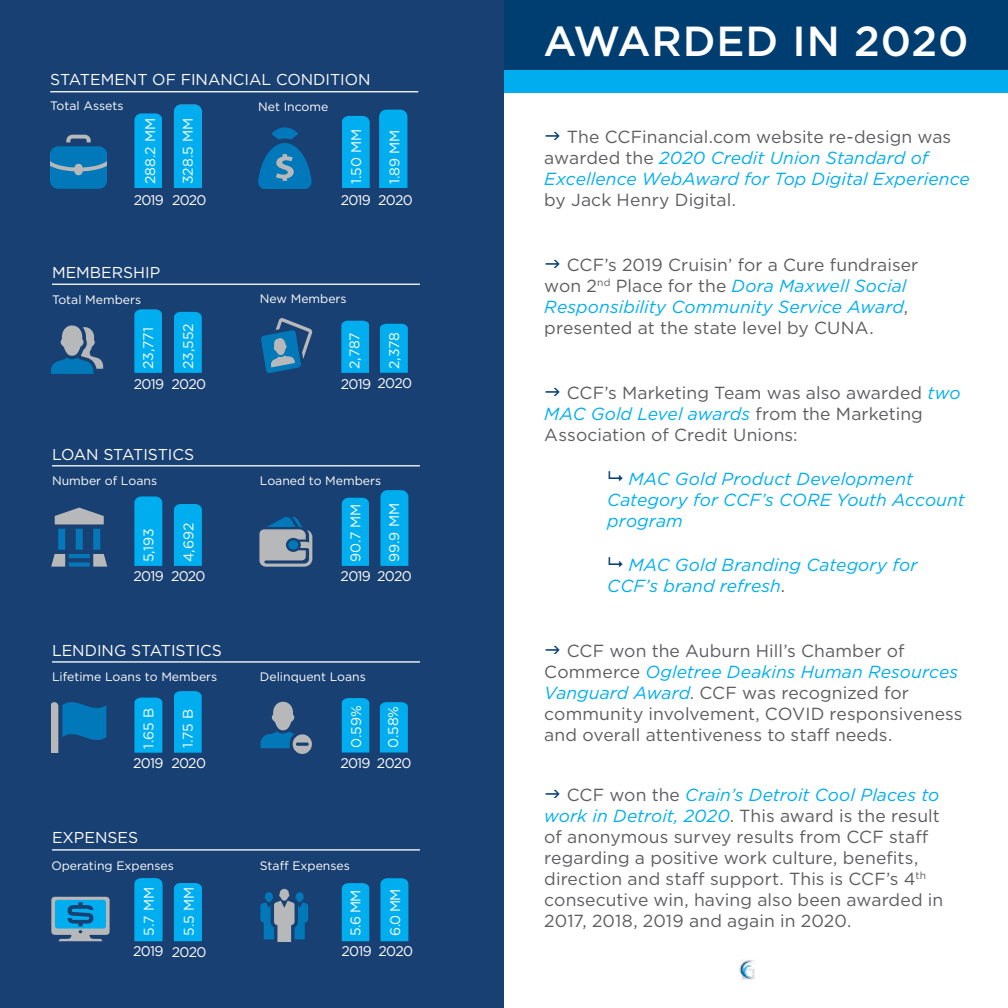
<style>
.page{position:relative;width:1008px;height:1008px;background:#fff}
.page>*{position:absolute;margin:0;border:0;box-sizing:border-box;transform-origin:0 0}
.t1{font:700 42px "Gotham";letter-spacing:.02em;color:#fff}
.t2{font:500 42px "Gotham";letter-spacing:.02em;color:#fff}
.t3{font:17.5px/21px "Gotham";letter-spacing:.005em;color:#5d5d60}
.t4{font:italic 17.5px/21px "Gotham";letter-spacing:.005em;color:#00aeef}
.t5{font:15.75px "Gotham";color:#fff}
.t6{font:14px "Gotham";letter-spacing:-.05em;color:#fff}
.t7{font:12.25px "Gotham";color:#fff}
.s1{font-style:normal;color:#5d5d60}
.s2{font-style:italic;color:#00aeef}
</style>
<div class="page">
<div style="left:0;top:0;width:504px;height:1008px;background:#194072"></div>
<svg style="left:380px;top:702px;width:28px;height:51px"></svg>
<svg style="left:342px;top:698px;width:27px;height:55px"></svg>
<div style="left:134px;top:698px;width:28px;height:55px;background:#00aeef"></div>
<svg style="left:51px;top:702px;width:55px;height:51px"></svg>
<svg style="left:261px;top:702px;width:51px;height:52px"></svg>
<svg style="left:174px;top:691px;width:28px;height:62px;background:#00abeb"></svg>
<hr style="left:52px;top:661px;width:368px;height:2px;background:#fff">
<svg style="left:51px;top:508px;width:56px;height:59px"></svg>
<svg style="left:259px;top:517px;width:53px;height:50px"></svg>
<div style="left:174px;top:504px;width:28px;height:62px;background:#00aeef"></div>
<svg style="left:134px;top:496px;width:28px;height:70px;background:#00aaeb"></svg>
<div style="left:342px;top:498px;width:27px;height:68px;background:#00aeef"></div>
<hr style="left:52px;top:465px;width:368px;height:1px;background:#fff">
<div style="left:380px;top:490px;width:28px;height:76px;background:#00aeef"></div>
<div style="left:342px;top:116px;width:28px;height:72px;background:#00aeef"></div>
<div style="left:174px;top:105px;width:28px;height:83px;background:#00aeef"></div>
<div style="left:134px;top:113px;width:28px;height:75px;background:#00aeef"></div>
<hr style="left:50px;top:91px;width:368px;height:1px;background:#fff">
<div style="left:379px;top:110px;width:28px;height:78px;background:#00aeef"></div>
<svg style="left:258px;top:127px;width:54px;height:62px"></svg>
<svg style="left:50px;top:135px;width:57px;height:54px"></svg>
<svg style="left:51px;top:325px;width:52px;height:49px"></svg>
<svg style="left:261px;top:318px;width:51px;height:55px"></svg>
<svg style="left:380px;top:324px;width:28px;height:49px"></svg>
<svg style="left:341px;top:321px;width:28px;height:52px"></svg>
<div style="left:174px;top:312px;width:28px;height:61px;background:#00aeef"></div>
<svg style="left:134px;top:309px;width:28px;height:64px;background:#00aaeb"></svg>
<hr style="left:52px;top:284px;width:368px;height:1px;background:#fff">
<hr style="left:52px;top:849px;width:368px;height:2px;background:#fff">
<div style="left:134px;top:878px;width:28px;height:63px;background:#00aeef"></div>
<div style="left:342px;top:883px;width:27px;height:58px;background:#00aeef"></div>
<svg style="left:51px;top:897px;width:59px;height:44px"></svg>
<svg style="left:260px;top:889px;width:48px;height:52px"></svg>
<div style="left:380px;top:878px;width:28px;height:63px;background:#00aeef"></div>
<div style="left:174px;top:883px;width:28px;height:58px;background:#00aeef"></div>
<div style="left:504px;top:0;width:504px;height:91px;background:#003e72"></div>
<div style="left:504px;top:70px;width:504px;height:22px;background:#00aeef"></div>
<img style="left:739px;top:960px;width:16px;height:20px">
<p class="t5" style="left:50px;top:70px;width:322px">STATEMENT OF FINANCIAL CONDITION</p>
<p class="t7" style="left:50px;top:98px;width:75px">Total Assets</p>
<p class="t7" style="left:258px;top:99px;width:72px">Net Income</p>
<p class="t6" style="left:141px;top:184px;width:68px;rotate:-90deg">288.2 MM</p>
<p class="t6" style="left:179px;top:184px;width:68px;rotate:-90deg">328.5 MM</p>
<p class="t6" style="left:347px;top:184px;width:57px;rotate:-90deg">1.50 MM</p>
<p class="t6" style="left:386px;top:184px;width:56px;rotate:-90deg">1.89 MM</p>
<p class="t6" style="left:134px;top:191px;width:74px">2019 2020</p>
<p class="t6" style="left:341px;top:191px;width:32px">2019</p>
<p class="t6" style="left:378px;top:191px;width:36px">2020</p>
<p class="t5" style="left:52px;top:262px;width:110px">MEMBERSHIP</p>
<p class="t7" style="left:52px;top:291px;width:91px">Total Members</p>
<p class="t7" style="left:260px;top:291px;width:88px">New Members</p>
<p class="t6" style="left:139px;top:369px;width:43px;rotate:-90deg">23,771</p>
<p class="t6" style="left:179px;top:369px;width:47px;rotate:-90deg">23,552</p>
<p class="t6" style="left:346px;top:369px;width:38px;rotate:-90deg">2,787</p>
<p class="t6" style="left:385px;top:369px;width:39px;rotate:-90deg">2,378</p>
<p class="t6" style="left:134px;top:375px;width:74px">2019 2020</p>
<p class="t6" style="left:341px;top:375px;width:73px">2019 2020</p>
<p class="t5" style="left:52px;top:445px;width:144px">LOAN STATISTICS</p>
<p class="t7" style="left:52px;top:473px;width:107px">Number of Loans</p>
<p class="t7" style="left:260px;top:473px;width:123px">Loaned to Members</p>
<p class="t6" style="left:140px;top:562px;width:35px;rotate:-90deg">5,193</p>
<p class="t6" style="left:179px;top:562px;width:41px;rotate:-90deg">4,692</p>
<p class="t6" style="left:347px;top:562px;width:60px;rotate:-90deg">90.7 MM</p>
<p class="t6" style="left:385px;top:562px;width:60px;rotate:-90deg">99.9 MM</p>
<p class="t6" style="left:134px;top:567px;width:73px">2019 2020</p>
<p class="t6" style="left:341px;top:568px;width:73px">2019 2020</p>
<p class="t5" style="left:52px;top:640px;width:171px">LENDING STATISTICS</p>
<p class="t7" style="left:52px;top:669px;width:167px">Lifetime Loans to Members</p>
<p class="t7" style="left:260px;top:669px;width:108px">Delinquent Loans</p>
<p class="t6" style="left:139px;top:749px;width:42px;rotate:-90deg">1.65 B</p>
<p class="t6" style="left:179px;top:748px;width:41px;rotate:-90deg">1.75 B</p>
<p class="t6" style="left:347px;top:748px;width:44px;rotate:-90deg">0.59%</p>
<p class="t6" style="left:384px;top:748px;width:44px;rotate:-90deg">0.58%</p>
<p class="t6" style="left:133px;top:754px;width:74px">2019 2020</p>
<p class="t6" style="left:340px;top:754px;width:73px">2019 2020</p>
<p class="t5" style="left:52px;top:827px;width:88px">EXPENSES</p>
<p class="t7" style="left:51px;top:857px;width:124px">Operating Expenses</p>
<p class="t7" style="left:260px;top:857px;width:92px">Staff Expenses</p>
<p class="t6" style="left:140px;top:936px;width:50px;rotate:-90deg">5.7 MM</p>
<p class="t6" style="left:180px;top:936px;width:51px;rotate:-90deg">5.5 MM</p>
<p class="t6" style="left:347px;top:936px;width:48px;rotate:-90deg">5.6 MM</p>
<p class="t6" style="left:386px;top:936px;width:49px;rotate:-90deg">6.0 MM</p>
<p class="t6" style="left:133px;top:942px;width:32px">2019</p>
<p class="t6" style="left:172px;top:943px;width:36px">2020</p>
<p class="t6" style="left:341px;top:942px;width:32px">2019</p>
<p class="t6" style="left:379px;top:942px;width:36px">2020</p>
<h1 class="t2" style="left:543px;top:14px;width:427px">AWARDED IN 2020</h1>
<h1 class="t1" style="left:544px;top:35px;width:427px">AWARDED IN 2020</h1>
<p class="t4" style="left:544px;top:126px;width:427px;text-indent:22px"><span class="s1">The CCFinancial.com website re-design was awarded the</span> 2020 Credit Union Standard of<br>Excellence WebAward for Top Digital Experience</p>
<p class="t3" style="left:544px;top:189px;width:193px">by Jack Henry Digital.</p>
<p class="t3" style="left:544px;top:254px;width:376px;text-indent:22px">CCF’s 2019 Cruisin’ for a Cure fundraiser won 2<sup>nd</sup> Place for the <span class="s2">Dora Maxwell Social Responsibility Community Service Award</span>, presented at the state level by CUNA.</p>
<p class="t3" style="left:544px;top:382px;width:418px;text-indent:22px">CCF’s Marketing Team was also awarded <span class="s2">two<br>MAC Gold Level awards</span> from the Marketing<br>Association of Credit Unions:</p>
<p class="t4" style="left:607px;top:468px;width:359px;text-indent:21px">MAC Gold Product Development<br>Category for CCF’s CORE Youth Account program</p>
<p class="t4" style="left:607px;top:554px;width:312px;text-indent:21px">MAC Gold Branding Category for<br>CCF’s brand refresh<span class="s1">.</span></p>
<p class="t3" style="left:544px;top:640px;width:420px;text-indent:22px">CCF won the Auburn Hill’s Chamber of Commerce <span class="s2">Ogletree Deakins Human Resources Vanguard Award</span>. CCF was recognized for community involvement, COVID responsiveness and overall attentiveness to staff needs.</p>
<p class="t3" style="left:544px;top:784px;width:401px;text-indent:22px">CCF won the <span class="s2">Crain’s Detroit Cool Places to work in Detroit, 2020</span>. This award is the result of anonymous survey results from CCF staff regarding a positive work culture, benefits, direction and staff support. This is CCF’s 4<sup>th </sup>consecutive win, having also been awarded in 2017, 2018, 2019 and again in 2020.</p>
</div>
